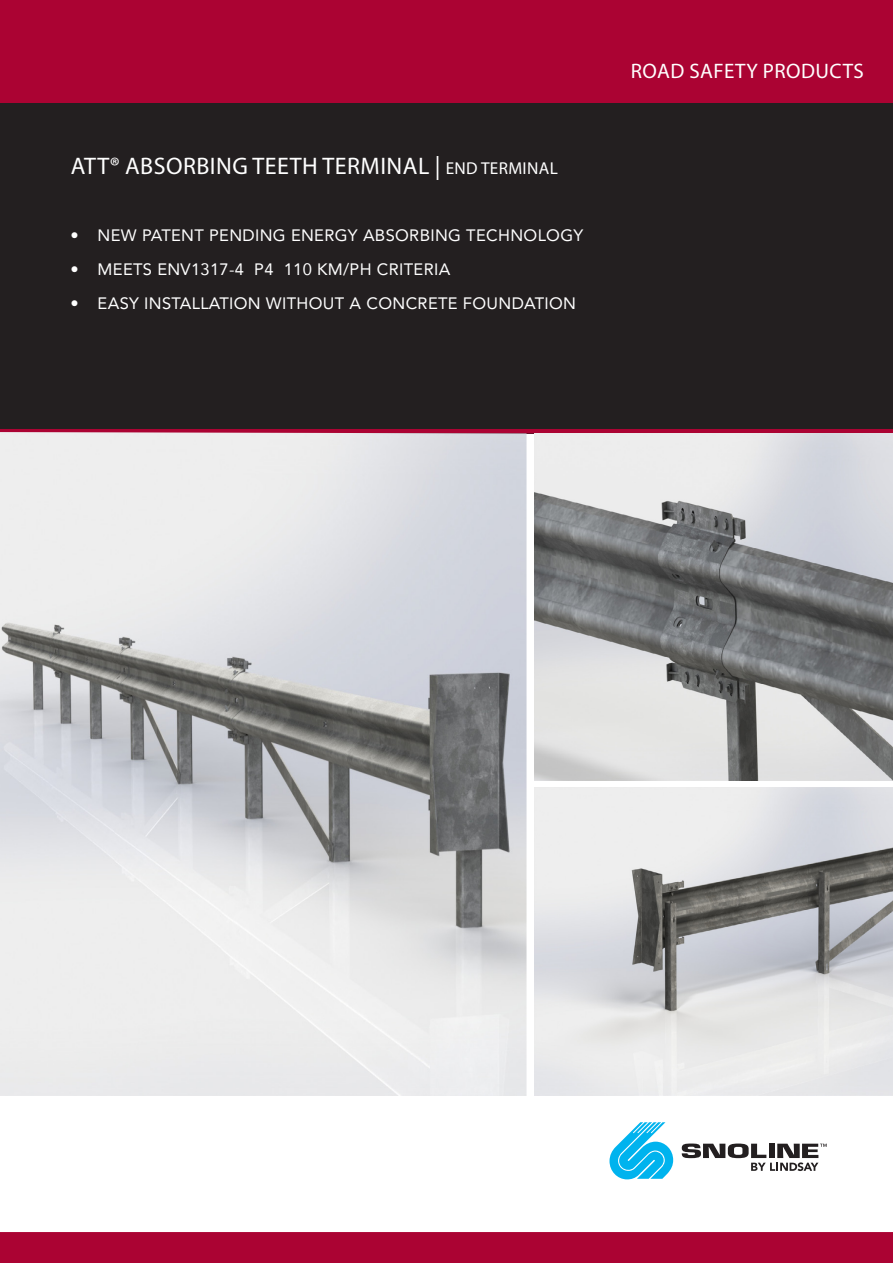
<style>
.page{position:relative;width:893px;height:1263px;background:#fff}
.page>*{position:absolute;margin:0;border:0;box-sizing:border-box;transform-origin:0 0}
.t1{font:24px "Myriad Pro";letter-spacing:.02em;color:#fff}
.t2{font:21px "Myriad Pro";letter-spacing:.02em;color:#fff}
.t3{font:16.5px "Avenir LT Com";letter-spacing:.02em;color:#fff}
.s1{font-size:17.25px}
</style>
<div class="page">
<div style="left:0;top:1198px;width:893px;height:65px;background:#ab0333"></div>
<div style="left:0;top:86px;width:893px;height:347px;background:#231f20"></div>
<div style="left:0;top:0;width:893px;height:103px;background:#ab0333"></div>
<hr style="left:0;top:429px;width:893px;height:4px;background:#ab0333">
<svg style="left:0;top:1122px;width:893px;height:110px"></svg>
<img style="left:0;top:432px;width:526px;height:664px">
<img style="left:534px;top:433px;width:359px;height:347px">
<img style="left:534px;top:787px;width:359px;height:309px">
<p class="t1" style="left:71px;top:151px;width:488px">ATT® ABSORBING TEETH TERMINAL | <span class="s1">END TERMINAL</span></p>
<p class="t3" style="left:71px;top:225px;width:514px">• NEW PATENT PENDING ENERGY ABSORBING TECHNOLOGY</p>
<p class="t3" style="left:71px;top:259px;width:381px">• MEETS ENV1317-4 P4 110 KM/PH CRITERIA</p>
<p class="t3" style="left:71px;top:293px;width:507px">• EASY INSTALLATION WITHOUT A CONCRETE FOUNDATION</p>
<p class="t2" style="left:631px;top:58px;width:234px">ROAD SAFETY PRODUCTS</p>
</div>
